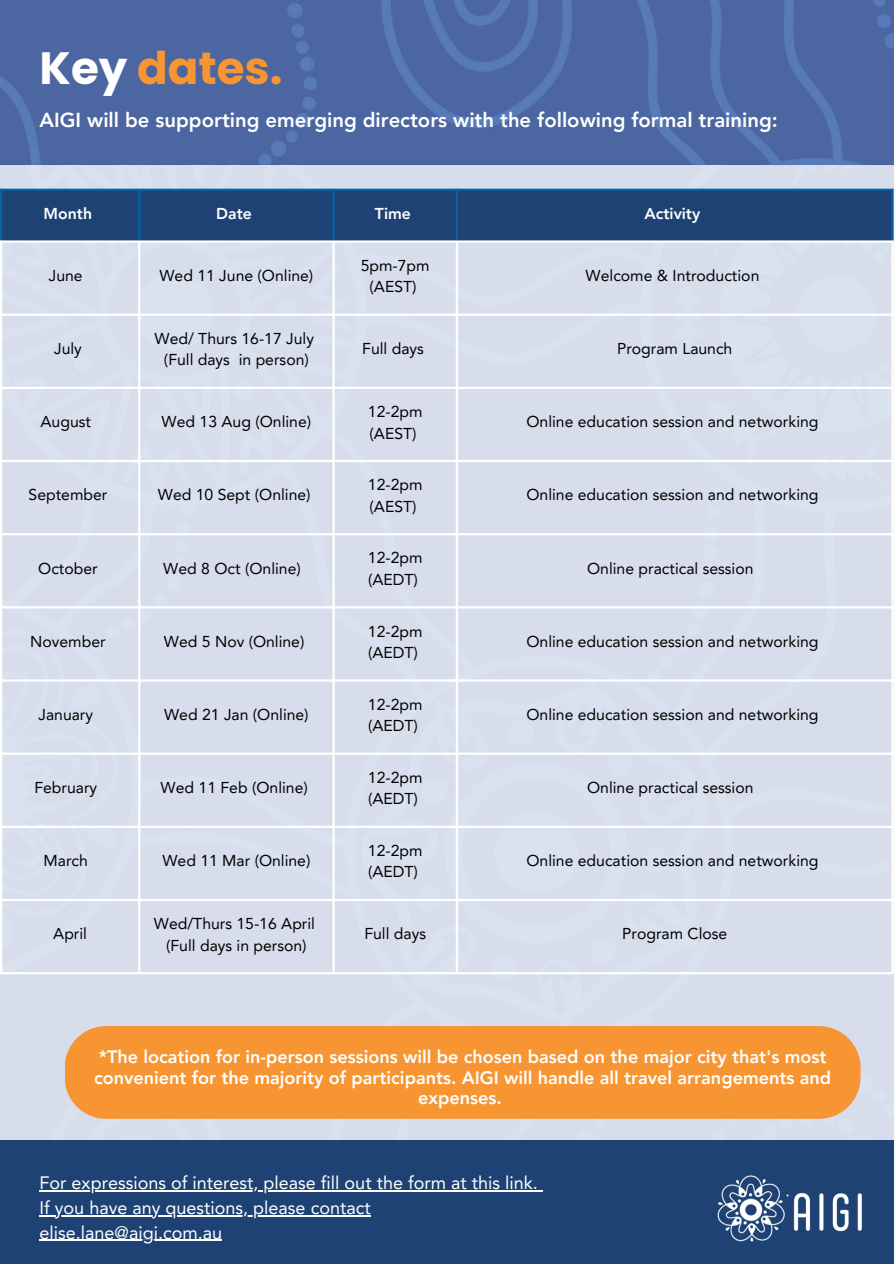
<style>
.page{position:relative;width:894px;height:1264px;background:#fff}
.page>*{position:absolute;margin:0;border:0;box-sizing:border-box;transform-origin:0 0}
.t1{font:700 45.15px "Poppins";color:#f79533}
.t2{font:800 20.25px "Avenir LT Pro";color:#fff}
.t3{font:800 18px/20.2px "Avenir LT Pro";color:#fff;text-align:center}
.t4{font:18px "Avenir LT Pro";color:#fff}
.t5{font:15.75px/21.3px "Avenir LT Pro";color:#000}
.t6{font:800 15.75px "Avenir LT Pro";color:#fff}
.s1{color:#fff}
</style>
<div class="page">
<img style="left:0;top:0;width:893px;height:1140px">
<div style="left:0;top:1140px;width:893px;height:123px;background:#1f4274"></div>
<img style="left:717px;top:1175px;width:145px;height:67px">
<hr style="left:40px;top:1190px;width:497px;height:1px;background:#fff">
<hr style="left:40px;top:1214px;width:330px;height:2px;background:#fff">
<hr style="left:40px;top:1239px;width:182px;height:1px;background:#fff">
<div style="left:2px;top:191px;width:889px;height:49px;background:#1f4274"></div>
<hr style="left:0;top:191px;width:2px;height:49px;background:#0762a4">
<hr style="left:138px;top:191px;width:2px;height:49px;background:#0762a4">
<hr style="left:332px;top:191px;width:2px;height:49px;background:#0762a4">
<hr style="left:455px;top:191px;width:3px;height:49px;background:#0762a4">
<hr style="left:891px;top:191px;width:2px;height:49px;background:#0762a4">
<hr style="left:0;top:189px;width:893px;height:2px;background:#0762a4">
<hr style="left:0;top:243px;width:2px;height:729px;background:#fff">
<hr style="left:138px;top:243px;width:2px;height:729px;background:#fff">
<hr style="left:332px;top:243px;width:2px;height:729px;background:#fff">
<hr style="left:455px;top:243px;width:3px;height:729px;background:#fff">
<hr style="left:891px;top:243px;width:2px;height:729px;background:#fff">
<hr style="left:0;top:240px;width:893px;height:3px;background:#fff">
<hr style="left:0;top:313px;width:893px;height:3px;background:#fff">
<hr style="left:0;top:387px;width:893px;height:2px;background:#fff">
<hr style="left:0;top:460px;width:893px;height:2px;background:#fff">
<hr style="left:0;top:533px;width:893px;height:2px;background:#fff">
<hr style="left:0;top:606px;width:893px;height:2px;background:#fff">
<hr style="left:0;top:679px;width:893px;height:2px;background:#fff">
<hr style="left:0;top:752px;width:893px;height:2px;background:#fff">
<hr style="left:0;top:825px;width:893px;height:3px;background:#fff">
<hr style="left:0;top:898px;width:893px;height:3px;background:#fff">
<hr style="left:0;top:972px;width:893px;height:2px;background:#fff">
<div style="left:65px;top:1026px;width:795px;height:92px;background:#f79533"></div>
<p class="t1" style="left:40px;top:36px;width:244px"><span class="s1">Key</span> dates.</p>
<h3 class="t2" style="left:40px;top:111px;width:739px">AIGI will be supporting emerging directors with the following formal training:</h3>
<p class="t6" style="left:44px;top:207px;width:50px">Month</p>
<p class="t6" style="left:216px;top:207px;width:37px">Date</p>
<p class="t6" style="left:375px;top:207px;width:37px">Time</p>
<p class="t6" style="left:644px;top:207px;width:57px">Activity</p>
<p class="t5" style="left:49px;top:266px;width:35px">June</p>
<p class="t5" style="left:159px;top:266px;width:155px">Wed 11 June (Online)</p>
<p class="t5" style="left:361px;top:256px;width:70px;text-align:center">5pm-7pm (AEST)</p>
<p class="t5" style="left:585px;top:266px;width:175px">Welcome &amp; Introduction</p>
<p class="t5" style="left:54px;top:339px;width:29px">July</p>
<p class="t5" style="left:154px;top:329px;width:161px">Wed/ Thurs 16-17 July</p>
<p class="t5" style="left:164px;top:351px;width:146px">(Full days in person)</p>
<p class="t5" style="left:362px;top:339px;width:63px">Full days</p>
<p class="t5" style="left:617px;top:339px;width:117px">Program Launch</p>
<p class="t5" style="left:41px;top:412px;width:52px">August</p>
<p class="t5" style="left:162px;top:412px;width:151px">Wed 13 Aug (Online)</p>
<p class="t5" style="left:368px;top:402px;width:56px">12-2pm (AEST)</p>
<p class="t5" style="left:526px;top:412px;width:293px">Online education session and networking</p>
<p class="t5" style="left:29px;top:486px;width:80px">September</p>
<p class="t5" style="left:158px;top:486px;width:154px">Wed 10 Sept (Online)</p>
<p class="t5" style="left:368px;top:475px;width:56px">12-2pm (AEST)</p>
<p class="t5" style="left:526px;top:486px;width:293px">Online education session and networking</p>
<p class="t5" style="left:38px;top:559px;width:61px">October</p>
<p class="t5" style="left:163px;top:559px;width:139px">Wed 8 Oct (Online)</p>
<p class="t5" style="left:368px;top:549px;width:56px">12-2pm (AEDT)</p>
<p class="t5" style="left:587px;top:559px;width:168px">Online practical session</p>
<p class="t5" style="left:30px;top:632px;width:77px">November</p>
<p class="t5" style="left:164px;top:632px;width:142px">Wed 5 Nov (Online)</p>
<p class="t5" style="left:368px;top:622px;width:56px">12-2pm (AEDT)</p>
<p class="t5" style="left:526px;top:632px;width:293px">Online education session and networking</p>
<p class="t5" style="left:38px;top:705px;width:56px">January</p>
<p class="t5" style="left:164px;top:705px;width:146px">Wed 21 Jan (Online)</p>
<p class="t5" style="left:368px;top:695px;width:56px">12-2pm (AEDT)</p>
<p class="t5" style="left:526px;top:705px;width:293px">Online education session and networking</p>
<p class="t5" style="left:34px;top:778px;width:64px">February</p>
<p class="t5" style="left:161px;top:778px;width:149px">Wed 11 Feb (Online)</p>
<p class="t5" style="left:368px;top:768px;width:56px">12-2pm (AEDT)</p>
<p class="t5" style="left:587px;top:778px;width:168px">Online practical session</p>
<p class="t5" style="left:44px;top:851px;width:46px">March</p>
<p class="t5" style="left:162px;top:851px;width:149px">Wed 11 Mar (Online)</p>
<p class="t5" style="left:368px;top:841px;width:56px">12-2pm (AEDT)</p>
<p class="t5" style="left:526px;top:851px;width:293px">Online education session and networking</p>
<p class="t5" style="left:53px;top:924px;width:35px">April</p>
<p class="t5" style="left:154px;top:914px;width:163px">Wed/Thurs 15-16 April</p>
<p class="t5" style="left:166px;top:936px;width:142px">(Full days in person)</p>
<p class="t5" style="left:364px;top:924px;width:63px">Full days</p>
<p class="t5" style="left:622px;top:924px;width:107px">Program Close</p>
<p class="t3" style="left:94px;top:1048px;width:738px">*The location for in-person sessions will be chosen based on the major city that's most convenient for the majority of participants. AIGI will handle all travel arrangements and expenses.</p>
<h1 class="t4" style="left:40px;top:1175px;width:499px">For expressions of interest, please fill out the form at this link.</h1>
<h2 class="t4" style="left:40px;top:1200px;width:332px">If you have any questions, please contact</h2>
<p class="t4" style="left:40px;top:1224px;width:184px">elise.lane@aigi.com.au</p>
</div>
